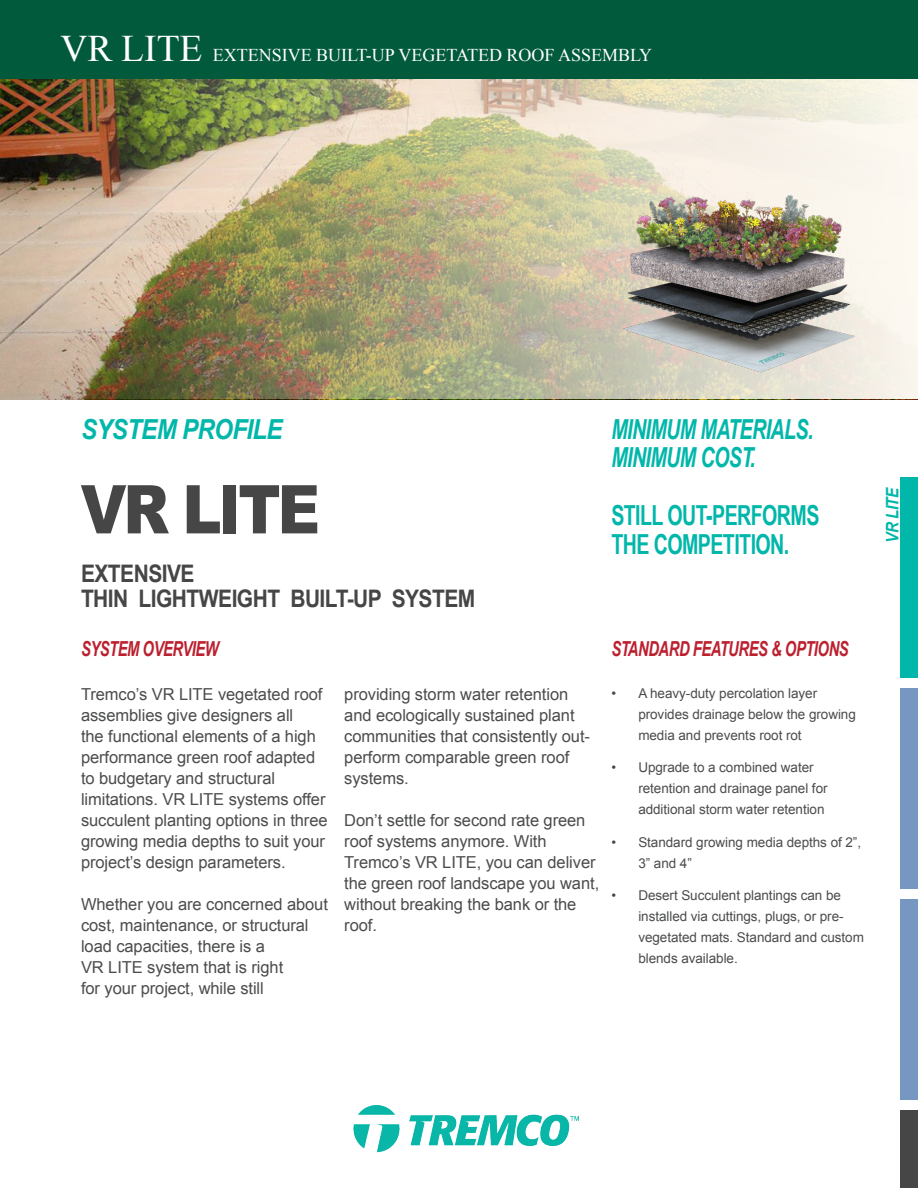
<style>
.page{position:relative;width:918px;height:1188px;background:#fff}
.page>*{position:absolute;margin:0;border:0;box-sizing:border-box;transform-origin:0 0}
.System_Title{font:900 67.2px "Arial";letter-spacing:-.05em;color:#464647;scale:.87 1}
.Photo_caption{font:37.5px "Times New Roman";color:#fff}
.Tagline{font:700 27.6px "Arial Narrow";letter-spacing:-.025em;color:#00b7aa;scale:.87 1}
.Tagline-2{font:italic 700 27.6px/28.8px "Arial Narrow";letter-spacing:-.025em;color:#00b7aa;scale:.87 1}
.Sheet_title{font:italic 700 27.6px "Arial";letter-spacing:-.025em;color:#00b7aa;scale:.87 1}
.System_Subtitle{font:700 24.15px "Arial";letter-spacing:-.025em;color:#464647;scale:.87 1}
.Sheet_Subtitle{font:italic 700 20.7px "Arial Narrow";letter-spacing:-.025em;color:#bc202f;scale:.87 1}
.Photo_caption-2{font:18px "Times New Roman";color:#fff}
.System_Tab{font:italic 700 17.25px "Arial";color:#00b7aa;scale:.87 1}
.Main_text{font:16.5px/21px "Arial";letter-spacing:-.005em;color:#4b4c4d}
.t1{font:13.5px/21px "Arial";letter-spacing:-.005em;color:#4b4c4d}
.s1{color:#464647}
</style>
<div class="page">
<img style="left:353px;top:1105px;width:226px;height:48px">
<img style="left:0;top:79px;width:918px;height:320px">
<div style="left:0;top:0;width:918px;height:79px;background:#005a3b"></div>
<img style="left:618px;top:174px;width:239px;height:219px">
<div style="left:900px;top:688px;width:18px;height:201px;background:#7797c3"></div>
<div style="left:900px;top:899px;width:18px;height:201px;background:#7797c3"></div>
<div style="left:900px;top:1110px;width:18px;height:78px;background:#464647"></div>
<div style="left:900px;top:477px;width:18px;height:201px;background:#00b7aa"></div>
<p class="Photo_caption" style="left:60px;top:23px;width:144px">VR LITE</p>
<p class="Photo_caption-2" style="left:213px;top:43px;width:441px">EXTENSIVE BUILT-UP VEGETATED ROOF ASSEMBLY</p>
<p class="Sheet_title" style="left:81px;top:411px;width:233px">SYSTEM PROFILE</p>
<p class="System_Title" style="left:81px;top:461px;width:276px">VR LITE</p>
<p class="System_Subtitle" style="left:81px;top:558px;width:132px">EXTENSIVE</p>
<p class="System_Subtitle" style="left:81px;top:583px;width:455px">THIN LIGHTWEIGHT BUILT-UP SYSTEM</p>
<p class="Tagline-2" style="left:611px;top:413px;width:234px">MINIMUM MATERIALS.<br>MINIMUM COST.</p>
<p class="Tagline" style="left:611px;top:494px;width:241px">STILL OUT-PERFORMS</p>
<p class="Tagline" style="left:611px;top:523px;width:206px">THE COMPETITION.</p>
<p class="Sheet_Subtitle" style="left:81px;top:633px;width:160px">SYSTEM OVERVIEW</p>
<p class="Sheet_Subtitle" style="left:611px;top:633px;width:274px">STANDARD FEATURES &amp; OPTIONS</p>
<p class="t1" style="left:638px;top:683px;width:219px;text-indent:-27px"><span class="s1">•</span> A heavy-duty percolation layer provides drainage below the growing media and prevents root rot</p>
<p class="t1" style="left:638px;top:757px;width:191px;text-indent:-27px"><span class="s1">•</span> Upgrade to a combined water retention and drainage panel for additional storm water retention</p>
<p class="t1" style="left:638px;top:832px;width:224px;text-indent:-27px"><span class="s1">•</span> Standard growing media depths of 2”,<br>3” and 4”</p>
<p class="t1" style="left:638px;top:885px;width:227px;text-indent:-27px"><span class="s1">•</span> Desert Succulent plantings can be installed via cuttings, plugs, or pre&shy;vegetated mats. Standard and custom blends available.</p>
<p class="Main_text" style="left:81px;top:684px;width:248px">Tremco’s VR LITE vegetated roof assemblies give designers all<br>the functional elements of a high performance green roof adapted to budgetary and structural limitations. VR LITE systems offer succulent planting options in three growing media depths to suit your project’s design parameters.</p>
<p class="Main_text" style="left:81px;top:894px;width:248px">Whether you are concerned about cost, maintenance, or structural load capacities, there is a</p>
<p class="Main_text" style="left:81px;top:957px;width:204px">VR LITE system that is right for your project, while still</p>
<p class="Main_text" style="left:344px;top:684px;width:247px">providing storm water retention and ecologically sustained plant communities that consistently out&shy;perform comparable green roof systems.</p>
<p class="Main_text" style="left:344px;top:810px;width:257px">Don’t settle for second rate green roof systems anymore. With<br>Tremco’s VR LITE, you can deliver the green roof landscape you want, without breaking the bank or the roof.</p>
<p class="System_Tab" style="left:881px;top:543px;width:66px;rotate:-90deg">VR LITE</p>
</div>
